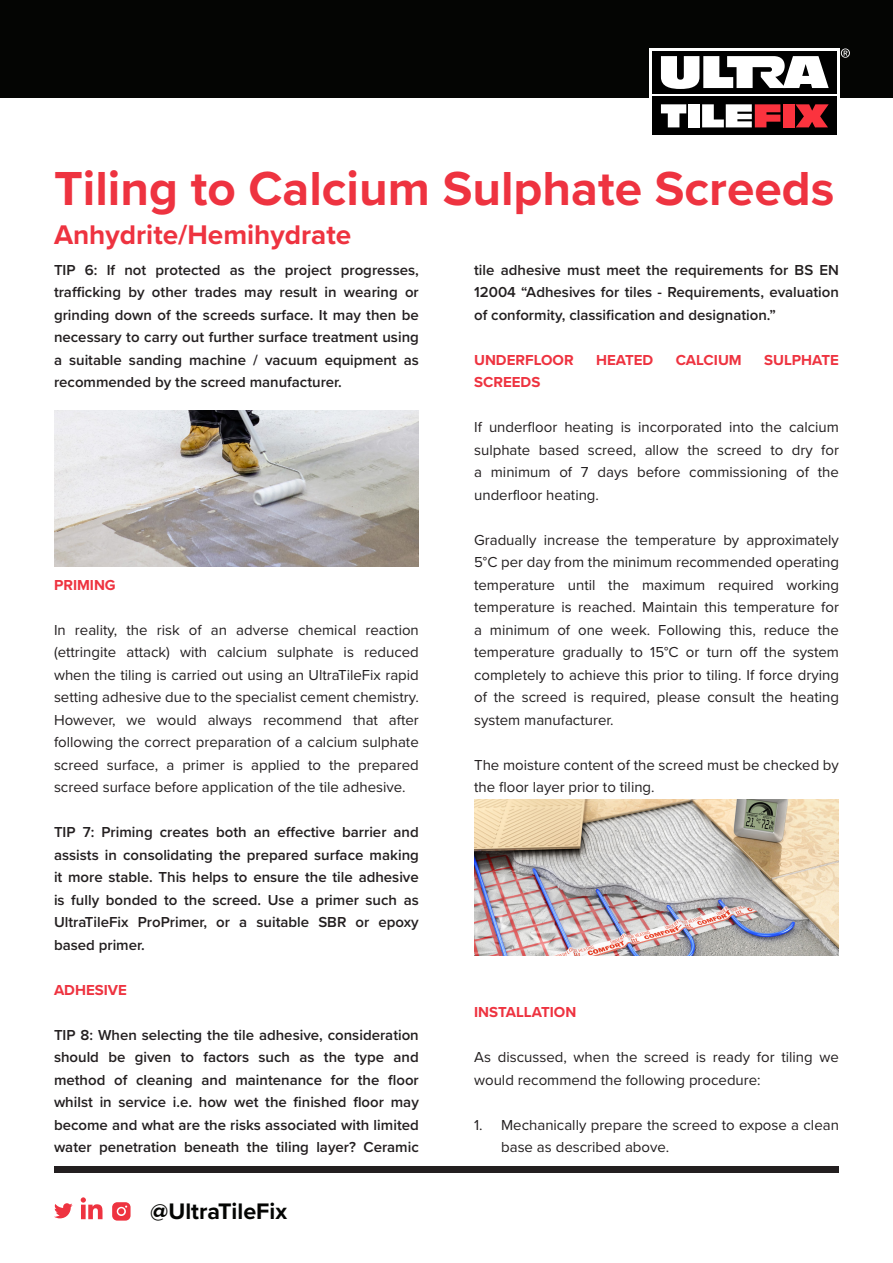
<style>
.page{position:relative;width:893px;height:1263px;background:#fff}
.page>*{position:absolute;margin:0;border:0;box-sizing:border-box;transform-origin:0 0}
.t1{font:700 49.5px "Proxima Nova";color:#ee3340}
.t2{font:700 27.9px "Proxima Nova";color:#ee3340}
.t3{font:700 23.25px "Proxima Nova";color:#040503}
.t4{font:15px/22.5px "Proxima Nova";color:#231f20;text-align:justify}
.t5{font:600 15px/22.5px "Proxima Nova";color:#231f20;text-align:justify}
.t6{font:700 15px "Proxima Nova";color:#ee3340}
</style>
<div class="page">
<div style="left:0;top:0;width:893px;height:98px;background:#040503"></div>
<div style="left:650px;top:48px;width:190px;height:90px;background:#fff"></div>
<div style="left:652px;top:97px;width:185px;height:38px;background:#000"></div>
<div style="left:652px;top:51px;width:185px;height:43px;background:#000"></div>
<svg style="left:661px;top:56px;width:168px;height:33px"></svg>
<svg style="left:661px;top:104px;width:25px;height:23px"></svg>
<div style="left:688px;top:104px;width:11px;height:23px;background:#fff"></div>
<svg style="left:702px;top:104px;width:78px;height:23px"></svg>
<div style="left:783px;top:104px;width:12px;height:23px;background:#fb333e"></div>
<svg style="left:795px;top:104px;width:34px;height:23px"></svg>
<svg style="left:841px;top:48px;width:9px;height:10px"></svg>
<svg style="left:54px;top:1203px;width:19px;height:15px"></svg>
<svg style="left:81px;top:1197px;width:22px;height:22px"></svg>
<svg style="left:112px;top:1202px;width:19px;height:18px"></svg>
<div style="left:54px;top:1166px;width:157px;height:6px;background:#231f20"></div>
<div style="left:211px;top:1166px;width:157px;height:6px;background:#231f20"></div>
<div style="left:368px;top:1166px;width:157px;height:6px;background:#231f20"></div>
<div style="left:525px;top:1166px;width:157px;height:6px;background:#231f20"></div>
<div style="left:682px;top:1166px;width:157px;height:6px;background:#231f20"></div>
<img style="left:54px;top:410px;width:365px;height:156px">
<img style="left:474px;top:799px;width:365px;height:156px">
<p class="t1" style="left:54px;top:152px;width:782px">Tiling to Calcium Sulphate Screeds</p>
<p class="t2" style="left:54px;top:214px;width:299px">Anhydrite/Hemihydrate</p>
<p class="t5" style="left:54px;top:258px;width:366px">TIP 6: If not protected as the project progresses, trafficking by other trades may result in wearing or grinding down of the screeds surface. It may then be necessary to carry out further surface treatment using a suitable sanding machine / vacuum equipment as recommended by the screed manufacturer.</p>
<p class="t6" style="left:54px;top:574px;width:63px">PRIMING</p>
<p class="t4" style="left:54px;top:618px;width:366px">In reality, the risk of an adverse chemical reaction (ettringite attack) with calcium sulphate is reduced when the tiling is carried out using an UltraTileFix rapid setting adhesive due to the specialist cement chemistry.<br>However, we would always recommend that after following the correct preparation of a calcium sulphate screed surface, a primer is applied to the prepared screed surface before application of the tile adhesive.</p>
<p class="t5" style="left:54px;top:821px;width:366px">TIP 7: Priming creates both an effective barrier and assists in consolidating the prepared surface making it more stable. This helps to ensure the tile adhesive is fully bonded to the screed. Use a primer such as UltraTileFix ProPrimer, or a suitable SBR or epoxy based primer.</p>
<p class="t6" style="left:54px;top:979px;width:74px">ADHESIVE</p>
<p class="t5" style="left:54px;top:1023px;width:366px">TIP 8: When selecting the tile adhesive, consideration should be given to factors such as the type and method of cleaning and maintenance for the floor whilst in service i.e. how wet the finished floor may become and what are the risks associated with limited water penetration beneath the tiling layer? Ceramic</p>
<p class="t3" style="left:150px;top:1194px;width:138px">@UltraTileFix</p>
<p class="t5" style="left:474px;top:258px;width:366px">tile adhesive must meet the requirements for BS EN 12004 “Adhesives for tiles - Requirements, evaluation of conformity, classification and designation.”</p>
<p class="t6" style="left:474px;top:349px;width:101px">UNDERFLOOR</p>
<p class="t6" style="left:596px;top:349px;width:59px">HEATED</p>
<p class="t6" style="left:676px;top:349px;width:68px">CALCIUM</p>
<p class="t6" style="left:764px;top:349px;width:76px">SULPHATE</p>
<p class="t6" style="left:474px;top:371px;width:68px">SCREEDS</p>
<p class="t4" style="left:474px;top:415px;width:366px">If underfloor heating is incorporated into the calcium sulphate based screed, allow the screed to dry for a minimum of 7 days before commissioning of the underfloor heating.</p>
<p class="t4" style="left:474px;top:528px;width:366px">Gradually increase the temperature by approximately 5°C per day from the minimum recommended operating temperature until the maximum required working temperature is reached. Maintain this temperature for a minimum of one week. Following this, reduce the temperature gradually to 15°C or turn off the system completely to achieve this prior to tiling. If force drying of the screed is required, please consult the heating system manufacturer.</p>
<p class="t4" style="left:474px;top:753px;width:366px">The moisture content of the screed must be checked by the floor layer prior to tiling.</p>
<p class="t6" style="left:474px;top:1001px;width:104px">INSTALLATION</p>
<p class="t4" style="left:474px;top:1045px;width:366px">As discussed, when the screed is ready for tiling we would recommend the following procedure:</p>
<p class="t4" style="left:501px;top:1113px;width:339px;text-indent:-27px">1. Mechanically prepare the screed to expose a clean base as described above.</p>
</div>
